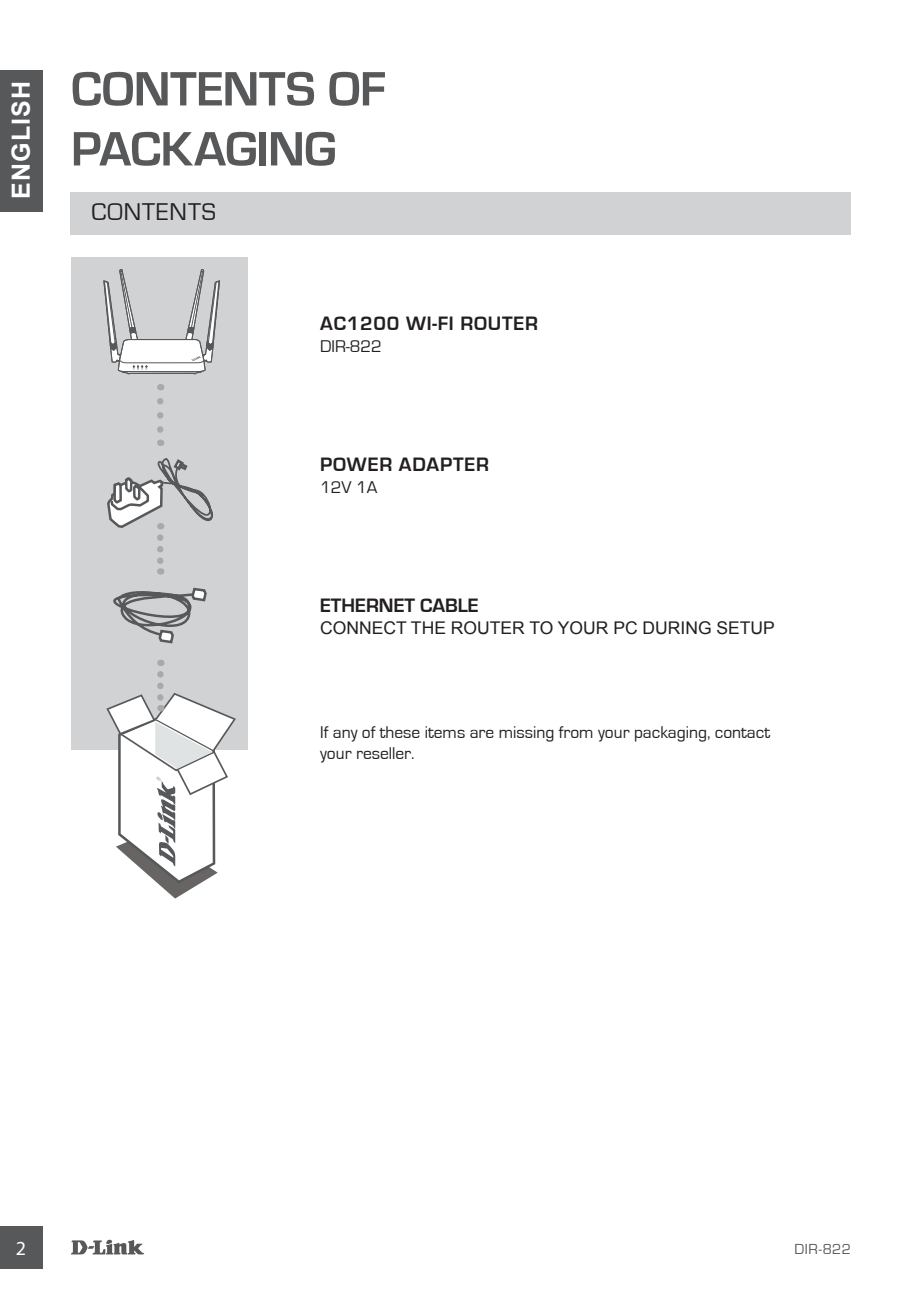
<style>
.page{position:relative;width:922px;height:1297px;background:#fff}
.page>*{position:absolute;margin:0;border:0;box-sizing:border-box;transform-origin:0 0}
.t1{font:700 50px/60px "Eurostile";letter-spacing:-.01em;color:#57585a}
.t2{font:25px "Eurostile";letter-spacing:.04em;color:#231f20}
.t3{font:700 25px "Arial";letter-spacing:.045em;color:#fff}
.t4{font:700 20px "Eurostile";letter-spacing:.04em;color:#231f20}
.t5{font:700 20px "Eurostile";color:#231f20}
.t6{font:20px "Myriad Pro";color:#fff}
.t7{font:17.5px/21px "Eurostile";color:#231f20}
.t8{font:17.5px "Arial";color:#231f20}
.t9{font:15px "Eurostile";color:#57585a}
</style>
<div class="page">
<svg style="left:71px;top:1239px;width:73px;height:15px"></svg>
<div style="left:0;top:1226px;width:43px;height:43px;background:#57585a"></div>
<div style="left:0;top:70px;width:43px;height:142px;background:#57585a"></div>
<div style="left:71px;top:193px;width:779px;height:42px;background:#d1d2d4"></div>
<div style="left:71px;top:257px;width:176px;height:492px;background:#d1d2d4"></div>
<svg style="left:157px;top:401px;width:6px;height:45px"></svg>
<svg style="left:107px;top:458px;width:107px;height:71px"></svg>
<svg style="left:157px;top:537px;width:6px;height:38px"></svg>
<svg style="left:106px;top:674px;width:130px;height:224px"></svg>
<svg style="left:113px;top:587px;width:94px;height:57px"></svg>
<svg style="left:103px;top:269px;width:117px;height:106px"></svg>
<h2 class="t3" style="left:4px;top:199px;width:120px;rotate:-90deg">ENGLISH</h2>
<h1 class="t1" style="left:71px;top:60px;width:316px">CONTENTS OF<br>PACKAGING</h1>
<h2 class="t2" style="left:92px;top:199px;width:126px">CONTE NTS</h2>
<p class="t4" style="left:320px;top:313px;width:195px">AC1200 WI-FI ROUTER</p>
<p class="t7" style="left:320px;top:336px;width:63px">DIR-822</p>
<p class="t4" style="left:320px;top:453px;width:170px">POWER ADAPTER</p>
<p class="t7" style="left:320px;top:477px;width:59px">12V 1A</p>
<p class="t5" style="left:320px;top:594px;width:160px">ETHERNET CABLE</p>
<p class="t8" style="left:320px;top:616px;width:456px">CONNECT THE ROUTER TO YOUR PC DURING SETUP</p>
<p class="t7" style="left:320px;top:722px;width:451px">If any of these items are missing from your packaging, contact your reseller.</p>
<p class="t6" style="left:16px;top:1235px;width:12px">2</p>
<p class="t9" style="left:794px;top:1241px;width:58px">DIR-822</p>
</div>
